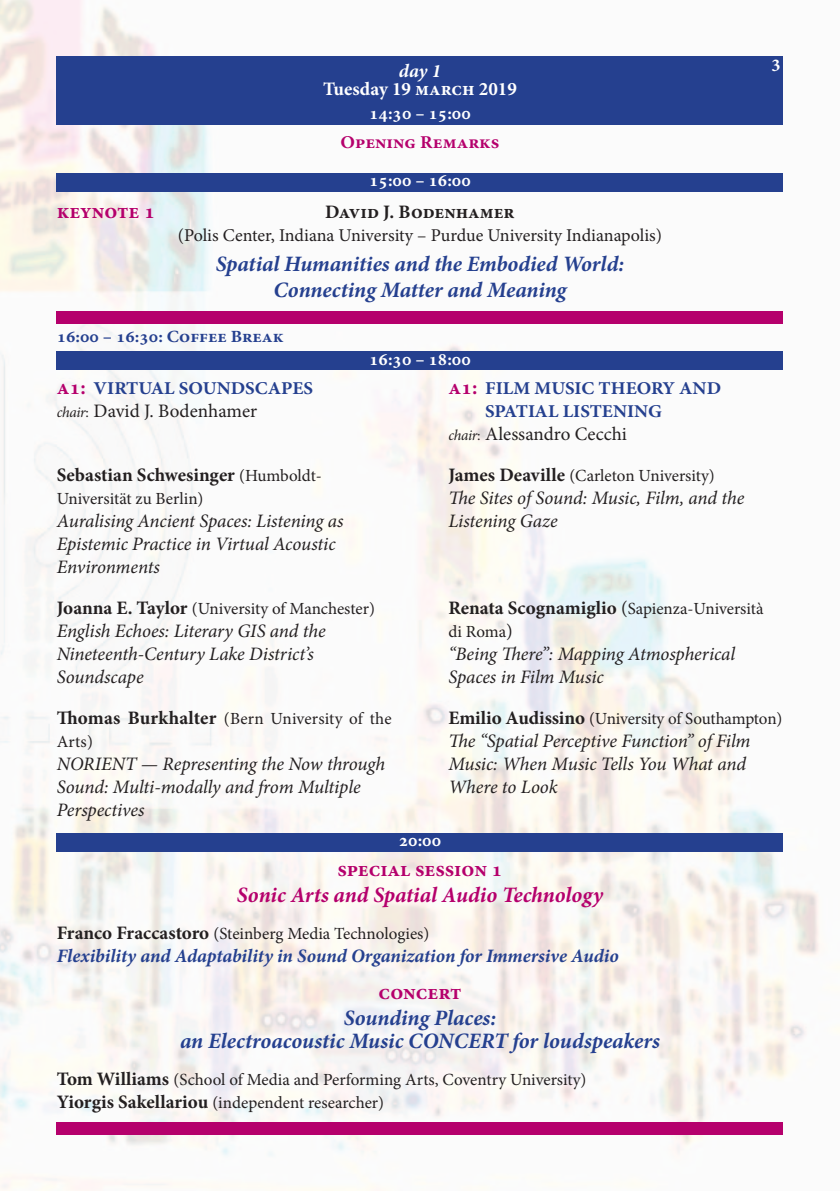
<style>
.page{position:relative;width:840px;height:1191px;background:#fff}
.page>*{position:absolute;margin:0;border:0;box-sizing:border-box;transform-origin:0 0}
.t1{font:italic 700 22px/23px "Minion Pro";letter-spacing:-.005em;color:#25408f;text-align:center}
.t2{font:italic 700 22px "Minion Pro";letter-spacing:-.005em;color:#b5006c}
.t3{font:700 21px "Minion Pro";color:#b5006c}
.t4{font:italic 19px/23px "Minion Pro";letter-spacing:-.01em;color:#231f20}
.t5{font:italic 700 19px "Minion Pro";letter-spacing:-.005em;color:#25408f}
.t6{font:700 19px "Minion Pro";color:#231f20}
.t7{font:19px "Minion Pro";color:#231f20}
.t8{font:700 19px "Minion Pro";color:#fff}
.t9{font:italic 700 19px "Minion Pro";color:#fff}
.t10{font:18px "Minion Pro";letter-spacing:-.005em;color:#231f20}
.t11{font:700 18px/23px "Minion Pro";color:#25408f;scale:1.05 1}
.t12{font:700 18px "Minion Pro";color:#fff}
.t13{font:700 18px "Minion Pro";color:#b5006c;scale:1.05 1}
.t14{font:700 17.2px "Minion Pro";color:#25408f;scale:1.05 1}
.t15{font:17px/23px "Minion Pro";color:#231f20}
.s1{font-size:21px;color:#b5006c}
.s2{font-style:italic;font-size:15px}
.s3{font-size:15px}
.s4{font-weight:400;font-size:17px}
.s5{font-weight:700;font-size:19px}
.s6{font-size:19px}
</style>
<div class="page">
<img style="left:0;top:0;width:839px;height:1191px">
<div style="left:57px;top:57px;width:725px;height:68px;background:#25408f"></div>
<div style="left:57px;top:173px;width:725px;height:18px;background:#25408f"></div>
<div style="left:57px;top:311px;width:725px;height:12px;background:#b5006c"></div>
<div style="left:57px;top:352px;width:725px;height:18px;background:#25408f"></div>
<div style="left:57px;top:833px;width:725px;height:18px;background:#25408f"></div>
<div style="left:57px;top:1122px;width:725px;height:12px;background:#b5006c"></div>
<p class="t9" style="left:398px;top:57px;width:44px">day 1</p>
<p class="t8" style="left:323px;top:75px;width:195px">Tuesday 19 march 2019</p>
<p class="t12" style="left:369px;top:100px;width:103px">14:30 – 15:00</p>
<p class="t13" style="left:340px;top:130px;width:152px">Opening Remarks</p>
<p class="t3" style="left:57px;top:197px;width:100px">keynote 1</p>
<p class="t12" style="left:369px;top:168px;width:103px">15:00 – 16:00</p>
<p class="t6" style="left:325px;top:199px;width:191px">David J. Bodenhamer</p>
<p class="t10" style="left:178px;top:223px;width:485px">(Polis Center, Indiana University – Purdue University Indianapolis)</p>
<p class="t1" style="left:216px;top:250px;width:409px;line-height:26px">Spatial Humanities and the Embodied World:<br>Connecting Matter and Meaning</p>
<p class="t14" style="left:57px;top:324px;width:217px">16:00 – 16:30: Coffee Break</p>
<p class="t12" style="left:369px;top:346px;width:103px">16:30 – 18:00</p>
<p class="t12" style="left:771px;top:53px;width:10px">3</p>
<p class="t11" style="left:57px;top:376px;width:245px"><span class="s1">a1:</span> VIRTUAL SOUNDSCAPES</p>
<p class="t7" style="left:57px;top:398px;width:202px"><span class="s2">chair</span><span class="s3">:</span> David J. Bodenhamer</p>
<p class="t6" style="left:57px;top:461px;width:266px">Sebastian Schwesinger <span class="s4">(Humboldt-</span></p>
<p class="t15" style="left:57px;top:487px;width:148px">Universität zu Berlin)</p>
<p class="t4" style="left:57px;top:509px;width:288px">Auralising Ancient Spaces: Listening as<br>Epistemic Practice in Virtual Acoustic<br>Environments</p>
<p class="t15" style="left:57px;top:597px;width:319px"><span class="s5">Joanna E. Taylor</span> (University of Manchester)</p>
<p class="t4" style="left:57px;top:619px;width:270px">English Echoes: Literary GIS and the<br>Nineteenth-Century Lake District’s<br>Soundscape</p>
<p class="t15" style="left:57px;top:707px;width:336px"><span class="s5">Thomas Burkhalter</span> (Bern University of the<br>Arts)</p>
<p class="t4" style="left:57px;top:752px;width:329px">NORIENT — Representing the Now through<br>Sound: Multi-modally and from Multiple<br>Perspectives</p>
<p class="t11" style="left:485px;top:376px;width:226px;text-indent:-37px"><span class="s1">a1:</span> FILM MUSIC THEORY AND<br>SPATIAL LISTENING</p>
<p class="t7" style="left:448px;top:421px;width:180px"><span class="s2">chair</span><span class="s3">:</span> Alessandro Cecchi</p>
<p class="t15" style="left:448px;top:464px;width:268px"><span class="s5">James Deaville</span> (Carleton University)</p>
<p class="t4" style="left:448px;top:486px;width:297px">The Sites of Sound: Music, Film, and the<br>Listening Gaze</p>
<p class="t15" style="left:448px;top:597px;width:316px"><span class="s5">Renata Scognamiglio</span> <span class="s6">(</span>Sapienza-Università di Roma<span class="s6">)</span></p>
<p class="t4" style="left:448px;top:642px;width:288px">“Being There”: Mapping Atmospherical<br>Spaces in Film Music</p>
<p class="t15" style="left:448px;top:707px;width:335px"><span class="s5">Emilio Audissino</span> (University of Southampton)</p>
<p class="t4" style="left:448px;top:729px;width:303px">The “Spatial Perceptive Function” of Film<br>Music: When Music Tells You What and<br>Where to Look</p>
<p class="t12" style="left:398px;top:827px;width:44px">20:00</p>
<p class="t3" style="left:337px;top:854px;width:167px">special session 1</p>
<p class="t2" style="left:237px;top:879px;width:367px">Sonic Arts and Spatial Audio Technology</p>
<p class="t15" style="left:57px;top:922px;width:374px"><span class="s5">Franco Fraccastoro</span> (Steinberg Media Technologies)</p>
<p class="t5" style="left:57px;top:942px;width:563px">Flexibility and Adaptability in Sound Organization for Immersive Audio</p>
<p class="t3" style="left:378px;top:977px;width:84px">concert</p>
<p class="t1" style="left:180px;top:1006px;width:481px">Sounding Places:<br>an Electroacoustic Music CONCERT for loudspeakers</p>
<p class="t15" style="left:57px;top:1068px;width:531px"><span class="s5">Tom Williams</span> (School of Media and Performing Arts, Coventry University)<br><span class="s5">Yiorgis Sakellariou</span> (independent researcher)</p>
</div>
